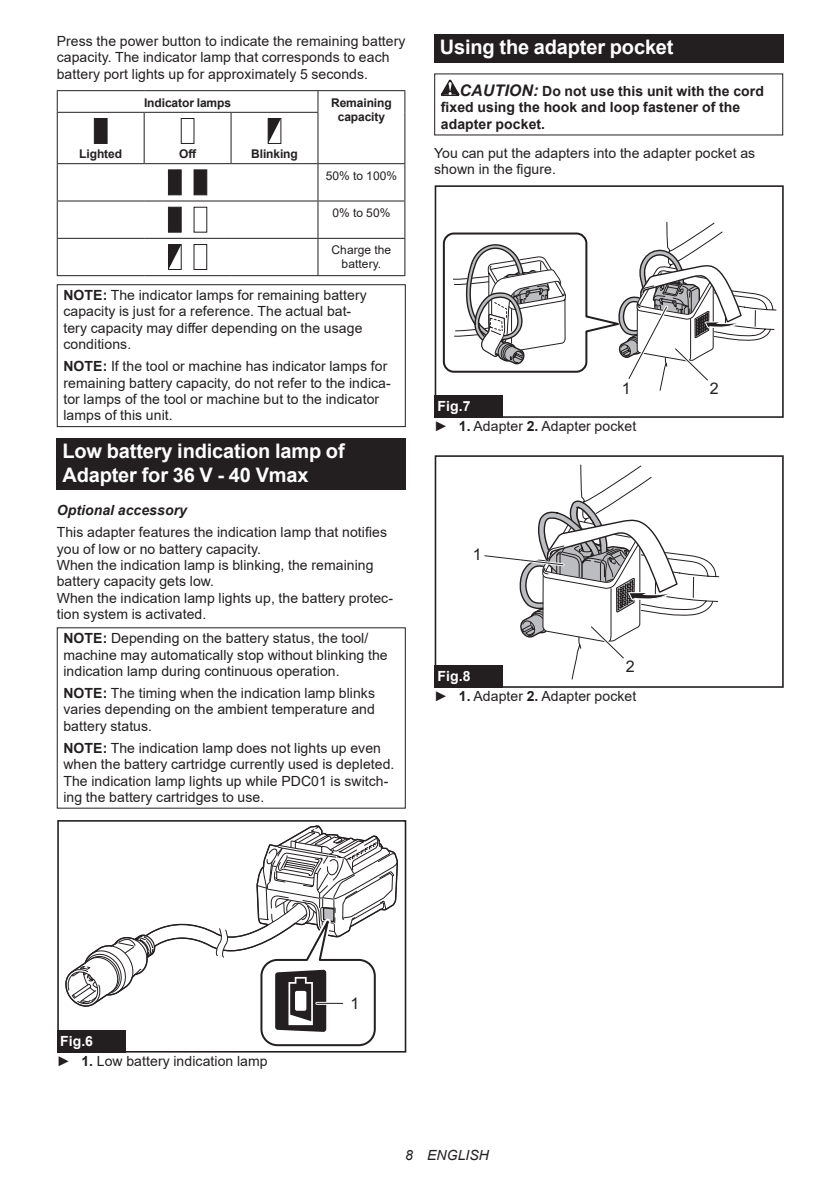
<style>
.page{position:relative;width:840px;height:1191px;background:#fff}
.page>*{position:absolute;margin:0;border:0;box-sizing:border-box;transform-origin:0 0}
.t1{font:700 20px/23.4px "Arial";letter-spacing:-.01em;color:#fff}
.t2{font:16px "Arial";color:#231f20}
.t3{font:14px/16.4px "Arial";letter-spacing:.005em;color:#231f20}
.t4{font:700 14px/16.4px "Arial";letter-spacing:.005em;color:#231f20}
.t5{font:italic 700 14px "Arial";letter-spacing:.005em;color:#231f20}
.t6{font:italic 14px "Arial";letter-spacing:.005em;color:#231f20}
.t7{font:700 12px/14px "Arial";letter-spacing:-.01em;color:#231f20;text-align:center}
.t8{font:12px/14px "Arial";letter-spacing:.005em;color:#231f20;text-align:center}
.s1{font-weight:700}
.s2{font-style:italic;font-size:16px}
.s3{font-weight:700;color:#fff}
</style>
<div class="page">
<hr style="left:57px;top:90px;width:87px;height:1px;background:#231f20">
<svg style="left:57px;top:91px;width:1px;height:21px"></svg>
<hr style="left:144px;top:90px;width:87px;height:1px;background:#231f20">
<hr style="left:231px;top:90px;width:87px;height:1px;background:#231f20">
<hr style="left:318px;top:90px;width:87px;height:1px;background:#231f20">
<svg style="left:317px;top:91px;width:1px;height:21px"></svg>
<svg style="left:404px;top:91px;width:1px;height:21px"></svg>
<hr style="left:57px;top:112px;width:87px;height:1px;background:#231f20">
<hr style="left:57px;top:113px;width:1px;height:50px;background:#231f20">
<hr style="left:144px;top:112px;width:87px;height:1px;background:#231f20">
<hr style="left:144px;top:113px;width:1px;height:50px;background:#231f20">
<hr style="left:231px;top:112px;width:87px;height:1px;background:#231f20">
<hr style="left:230px;top:113px;width:1px;height:50px;background:#231f20">
<hr style="left:317px;top:113px;width:1px;height:50px;background:#231f20">
<hr style="left:404px;top:112px;width:1px;height:51px;background:#231f20">
<hr style="left:57px;top:163px;width:87px;height:1px;background:#231f20">
<hr style="left:57px;top:164px;width:1px;height:36px;background:#231f20">
<hr style="left:144px;top:163px;width:87px;height:1px;background:#231f20">
<hr style="left:231px;top:163px;width:87px;height:1px;background:#231f20">
<hr style="left:318px;top:163px;width:87px;height:1px;background:#231f20">
<hr style="left:317px;top:164px;width:1px;height:36px;background:#231f20">
<hr style="left:404px;top:164px;width:1px;height:36px;background:#231f20">
<hr style="left:57px;top:200px;width:87px;height:1px;background:#231f20">
<hr style="left:57px;top:201px;width:1px;height:37px;background:#231f20">
<hr style="left:144px;top:200px;width:87px;height:1px;background:#231f20">
<hr style="left:231px;top:200px;width:87px;height:1px;background:#231f20">
<hr style="left:318px;top:200px;width:87px;height:1px;background:#231f20">
<hr style="left:317px;top:201px;width:1px;height:37px;background:#231f20">
<hr style="left:404px;top:201px;width:1px;height:37px;background:#231f20">
<hr style="left:57px;top:238px;width:87px;height:1px;background:#231f20">
<hr style="left:57px;top:239px;width:1px;height:36px;background:#231f20">
<hr style="left:144px;top:238px;width:87px;height:1px;background:#231f20">
<hr style="left:231px;top:238px;width:87px;height:1px;background:#231f20">
<hr style="left:318px;top:238px;width:87px;height:1px;background:#231f20">
<hr style="left:317px;top:239px;width:1px;height:36px;background:#231f20">
<hr style="left:404px;top:239px;width:1px;height:36px;background:#231f20">
<hr style="left:57px;top:275px;width:87px;height:1px;background:#231f20">
<hr style="left:144px;top:275px;width:87px;height:1px;background:#231f20">
<hr style="left:231px;top:275px;width:87px;height:1px;background:#231f20">
<hr style="left:318px;top:275px;width:87px;height:1px;background:#231f20">
<svg style="left:94px;top:118px;width:13px;height:26px"></svg>
<svg style="left:181px;top:118px;width:13px;height:26px"></svg>
<svg style="left:267px;top:118px;width:14px;height:26px"></svg>
<svg style="left:168px;top:169px;width:14px;height:26px"></svg>
<svg style="left:193px;top:169px;width:14px;height:26px"></svg>
<svg style="left:168px;top:207px;width:39px;height:26px"></svg>
<svg style="left:168px;top:244px;width:39px;height:26px"></svg>
<div style="left:57px;top:284px;width:348px;height:143px;border:1px solid #231f20"></div>
<div style="left:57px;top:438px;width:348px;height:52px;background:#231f20"></div>
<div style="left:57px;top:820px;width:349px;height:232px;border:2px solid #231f20"></div>
<svg style="left:65px;top:820px;width:333px;height:3px"></svg>
<svg style="left:65px;top:825px;width:333px;height:226px"></svg>
<div style="left:57px;top:1030px;width:68px;height:22px;background:#231f20"></div>
<div style="left:434px;top:34px;width:348px;height:29px;background:#231f20"></div>
<svg style="left:440px;top:80px;width:19px;height:16px"></svg>
<div style="left:434px;top:185px;width:349px;height:233px;border:2px solid #231f20"></div>
<svg style="left:442px;top:222px;width:334px;height:196px"></svg>
<div style="left:434px;top:395px;width:68px;height:23px;background:#231f20"></div>
<div style="left:434px;top:455px;width:349px;height:233px;border:2px solid #231f20"></div>
<svg style="left:481px;top:455px;width:238px;height:233px"></svg>
<div style="left:434px;top:665px;width:68px;height:23px;background:#231f20"></div>
<p class="t3" style="left:57px;top:33px;width:350px">Press the power button to indicate the remaining battery capacity. The indicator lamp that corresponds to each battery port lights up for approximately 5 seconds.</p>
<p class="t7" style="left:144px;top:96px;width:88px">Indicator lamps</p>
<p class="t7" style="left:331px;top:96px;width:62px">Remaining capacity</p>
<p class="t7" style="left:79px;top:147px;width:44px">Lighted</p>
<p class="t7" style="left:179px;top:147px;width:19px">Off</p>
<p class="t7" style="left:251px;top:147px;width:48px">Blinking</p>
<p class="t8" style="left:325px;top:168px;width:73px">50% to 100%</p>
<p class="t8" style="left:332px;top:206px;width:59px">0% to 50%</p>
<p class="t8" style="left:331px;top:243px;width:61px">Charge the battery.</p>
<p class="t3" style="left:63px;top:287px;width:305px"><span class="s1">NOTE:</span> The indicator lamps for remaining battery capacity is just for a reference. The actual bat&shy;tery capacity may differ depending on the usage conditions.</p>
<p class="t3" style="left:63px;top:358px;width:329px"><span class="s1">NOTE:</span> If the tool or machine has indicator lamps for remaining battery capacity, do not refer to the indica&shy;tor lamps of the tool or machine but to the indicator lamps of this unit.</p>
<h1 class="t1" style="left:62px;top:440px;width:283px">Low battery indication lamp of<br>Adapter for 36 V - 40 Vmax</h1>
<p class="t5" style="left:57px;top:501px;width:132px">Optional accessory</p>
<p class="t3" style="left:57px;top:524px;width:337px">This adapter features the indication lamp that notifies you of low or no battery capacity.<br>When the indication lamp is blinking, the remaining battery capacity gets low.<br>When the indication lamp lights up, the battery protec&shy;tion system is activated.</p>
<p class="t3" style="left:63px;top:630px;width:325px"><span class="s1">NOTE:</span> Depending on the battery status, the tool/ machine may automatically stop without blinking the indication lamp during continuous operation.</p>
<p class="t3" style="left:63px;top:685px;width:313px;text-align:justify"><span class="s1">NOTE:</span> The timing when the indication lamp blinks varies depending on the ambient temperature and battery status.</p>
<p class="t3" style="left:63px;top:739px;width:332px"><span class="s1">NOTE:</span> The indication lamp does not lights up even when the battery cartridge currently used is depleted.<br>The indication lamp lights up while PDC01 is switch&shy;ing the battery cartridges to use.</p>
<h1 class="t1" style="left:439px;top:36px;width:235px">Using the adapter pocket</h1>
<p class="t4" style="left:440px;top:83px;width:324px;text-indent:19px"><span class="s2">CAUTION:</span> Do not use this unit with the cord fixed using the hook and loop fastener of the adapter pocket.</p>
<p class="t3" style="left:434px;top:144px;width:322px">You can put the adapters into the adapter pocket as shown in the figure.</p>
<p class="t2" style="left:621px;top:378px;width:10px">1</p>
<p class="t2" style="left:709px;top:378px;width:10px">2</p>
<p class="t3" style="left:434px;top:396px;width:203px;line-height:20.2px"><span class="s3">Fig.7<br></span>► <span class="s1">1.</span> Adapter <span class="s1">2.</span> Adapter pocket</p>
<p class="t2" style="left:472px;top:544px;width:10px">1</p>
<p class="t2" style="left:625px;top:656px;width:10px">2</p>
<p class="t3" style="left:434px;top:666px;width:203px;line-height:20.2px"><span class="s3">Fig.8<br></span>► <span class="s1">1.</span> Adapter <span class="s1">2.</span> Adapter pocket</p>
<p class="t3" style="left:57px;top:1030px;width:212px;line-height:20.2px"><span class="s3">Fig.6<br></span>► <span class="s1">1.</span> Low battery indication lamp</p>
<p class="t2" style="left:350px;top:992px;width:10px">1</p>
<p class="t6" style="left:405px;top:1146px;width:85px">8 ENGLISH</p>
</div>
